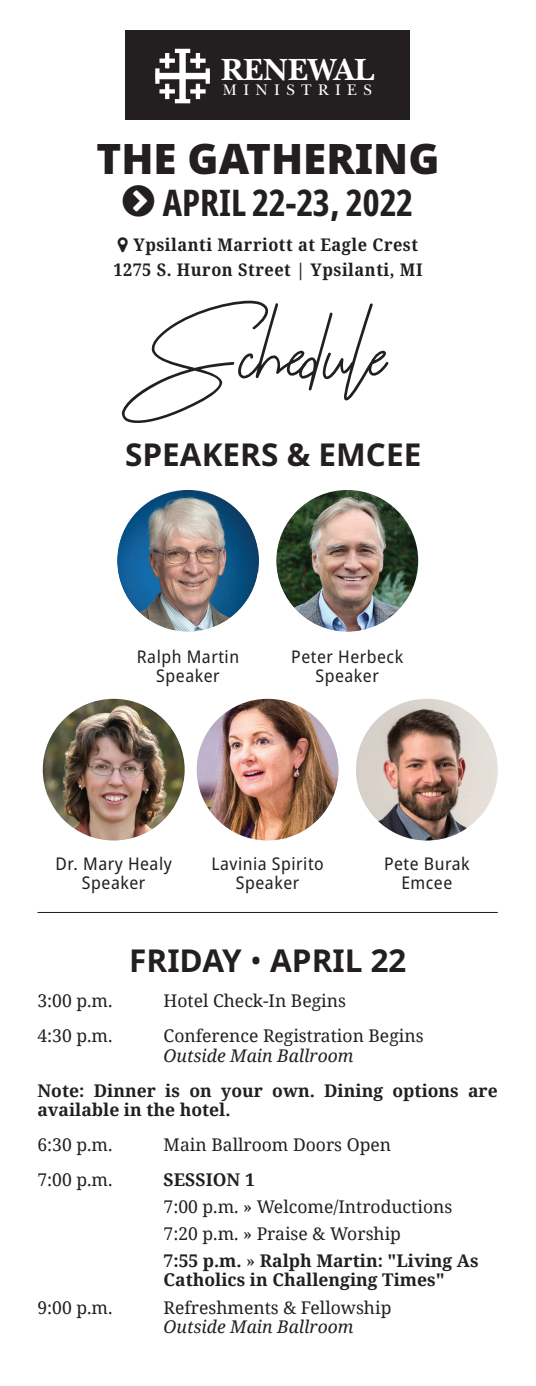
<style>
.page{position:relative;width:536px;height:1386px;background:#fff}
.page>*{position:absolute;margin:0;border:0;box-sizing:border-box;transform-origin:0 0}
.t1{font:105px "Rhesmanisa";color:#231f20}
.t2{font:900 42px "Noto Sans";color:#231f20}
.t3{font:700 extra-condensed 36.75px "Noto Sans";color:#231f20}
.t4{font:700 32.02px "New Baskerville";color:#fff}
.t5{font:700 31.5px "Noto Sans";color:#231f20}
.t6{font:17.5px/27.1px "Noto Serif";color:#231f20}
.t7{font:700 17.5px/19.2px "Noto Serif";color:#231f20}
.t8{font:semi-condensed 17.5px/19.2px "Noto Sans";letter-spacing:.03em;color:#231f20;text-align:center}
.t9{font:700 semi-condensed 17.5px/25.4px "Noto Serif";letter-spacing:.03em;color:#231f20;text-align:right}
.t10{font:italic 17.5px "Noto Serif";color:#231f20}
.t11{font:15.92px "New Baskerville";letter-spacing:.4em;color:#fff}
.s1{font-weight:400}
.s2{font-weight:700}
</style>
<div class="page">
<img style="left:43px;top:699px;width:141px;height:142px;border-radius:71px">
<img style="left:197px;top:699px;width:141px;height:142px;border-radius:71px">
<img style="left:276px;top:490px;width:142px;height:142px;border-radius:71px">
<img style="left:117px;top:490px;width:142px;height:142px;border-radius:71px">
<img style="left:356px;top:699px;width:141px;height:142px;border-radius:71px">
<hr style="left:37px;top:912px;width:460px;height:1px;background:#231f20">
<div style="left:126px;top:30px;width:284px;height:90px;background:#231f20"></div>
<div style="left:179px;top:49px;width:7px;height:54px;background:#fff"></div>
<div style="left:156px;top:73px;width:53px;height:6px;background:#fff"></div>
<svg style="left:165px;top:53px;width:4px;height:15px"></svg>
<svg style="left:159px;top:59px;width:16px;height:4px"></svg>
<hr style="left:196px;top:53px;width:4px;height:15px;background:#fff">
<svg style="left:190px;top:59px;width:15px;height:4px"></svg>
<hr style="left:196px;top:84px;width:4px;height:15px;background:#fff">
<div style="left:190px;top:89px;width:15px;height:5px;background:#fff"></div>
<svg style="left:165px;top:84px;width:4px;height:15px"></svg>
<div style="left:159px;top:89px;width:16px;height:5px;background:#fff"></div>
<hr style="left:175px;top:49px;width:15px;height:4px;background:#fff">
<div style="left:205px;top:68px;width:5px;height:16px;background:#fff"></div>
<svg style="left:155px;top:68px;width:4px;height:16px"></svg>
<hr style="left:175px;top:99px;width:15px;height:4px;background:#fff">
<h3 class="t4" style="left:221px;top:51px;width:155px">RENEWAL</h3>
<p class="t11" style="left:223px;top:81px;width:150px">MINISTRIES</p>
<h2 class="t2" style="left:96px;top:126px;width:344px">THE GATHERING</h2>
<h3 class="t3" style="left:163px;top:176px;width:251px">APRIL 22-23, 2022</h3>
<p class="t9" style="left:113px;top:232px;width:310px">Ypsilanti Marriott at Eagle Crest<br>1275 S. Huron Street | Ypsilanti, MI</p>
<h1 class="t1" style="left:150px;top:288px;width:237px">Schedule</h1>
<h3 class="t5" style="left:125px;top:432px;width:297px">SPEAKERS &amp; EMCEE</h3>
<p class="t8" style="left:137px;top:648px;width:104px">Ralph Martin<br>Speaker</p>
<p class="t8" style="left:291px;top:648px;width:113px">Peter Herbeck<br>Speaker</p>
<p class="t8" style="left:56px;top:855px;width:118px">Dr. Mary Healy<br>Speaker</p>
<p class="t8" style="left:211px;top:855px;width:114px">Lavinia Spirito<br>Speaker</p>
<p class="t8" style="left:384px;top:855px;width:87px">Pete Burak<br>Emcee</p>
<h3 class="t5" style="left:129px;top:939px;width:278px">FRIDAY <span class="s1">•</span> APRIL 22</h3>
<p class="t6" style="left:37px;top:987px;width:76px">3:00 p.m.</p>
<p class="t6" style="left:163px;top:987px;width:184px">Hotel Check-In Begins</p>
<p class="t6" style="left:37px;top:1022px;width:76px">4:30 p.m.</p>
<p class="t6" style="left:163px;top:1022px;width:261px">Conference Registration Begins</p>
<p class="t10" style="left:163px;top:1043px;width:191px">Outside Main Ballroom</p>
<p class="t7" style="left:37px;top:1080px;width:461px">Note: Dinner is on your own. Dining options are available in the hotel.</p>
<p class="t6" style="left:37px;top:1130px;width:76px">6:30 p.m.</p>
<p class="t6" style="left:163px;top:1130px;width:229px">Main Ballroom Doors Open</p>
<p class="t6" style="left:37px;top:1165px;width:76px">7:00 p.m.</p>
<p class="t7" style="left:163px;top:1169px;width:93px">SESSION 1</p>
<p class="t6" style="left:163px;top:1192px;width:316px">7:00 p.m. » Welcome/Introductions<br>7:20 p.m. » Praise &amp; Worship<br><span class="s2">7:55 p.m.</span> » <span class="s2">Ralph Martin: "Living As</span></p>
<p class="t7" style="left:163px;top:1270px;width:282px">Catholics in Challenging Times"</p>
<p class="t6" style="left:37px;top:1293px;width:76px">9:00 p.m.</p>
<p class="t6" style="left:163px;top:1293px;width:229px">Refreshments &amp; Fellowship</p>
<p class="t10" style="left:163px;top:1314px;width:191px">Outside Main Ballroom</p>
</div>
